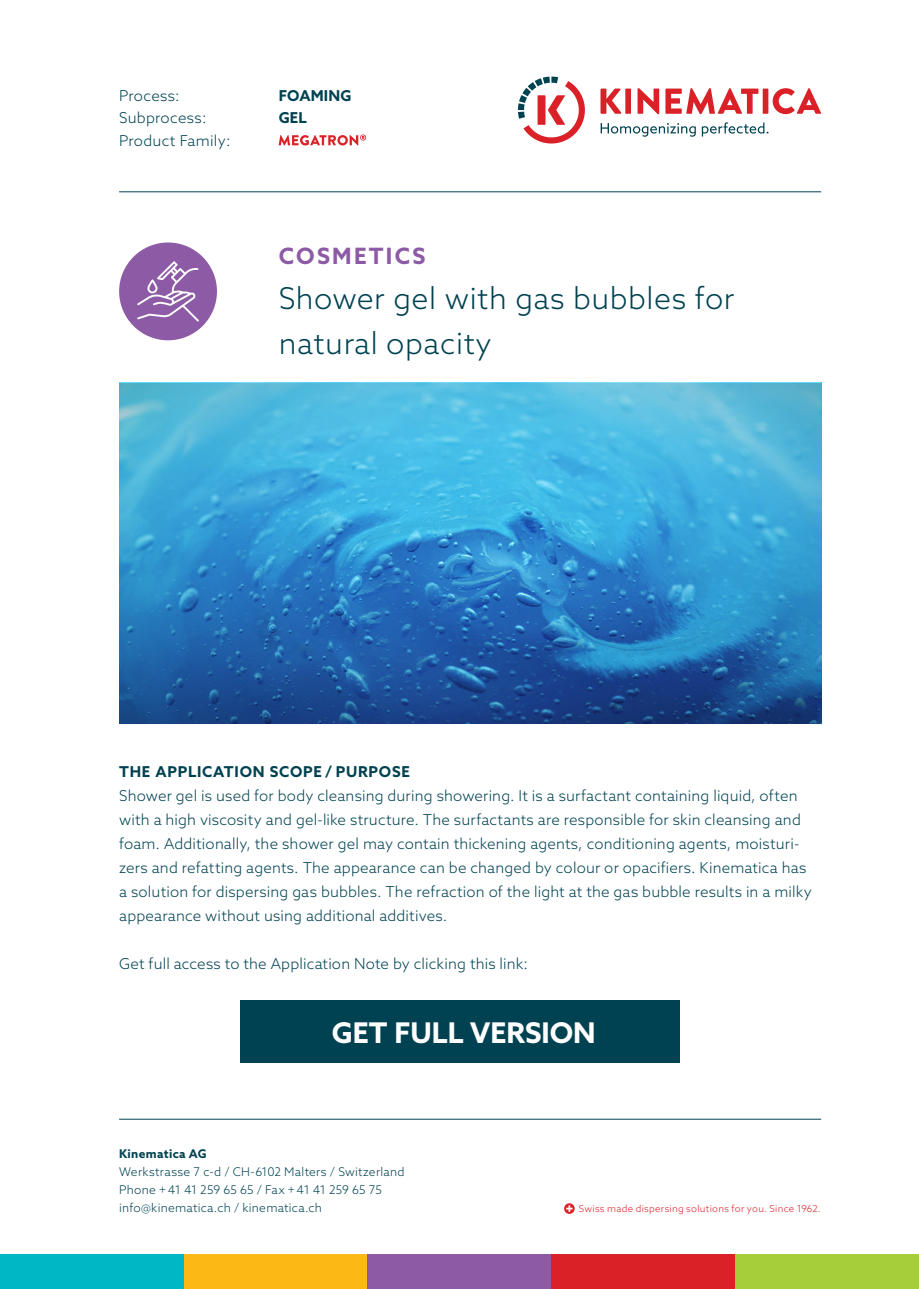
<style>
.page{position:relative;width:919px;height:1289px;background:#fff}
.page>*{position:absolute;margin:0;border:0;box-sizing:border-box;transform-origin:0 0}
.t1{font:300 30px/45px "Azo Sans";letter-spacing:.02em;color:#004251}
.t2{font:700 28.5px "Azo Sans";color:#fff}
.t3{font:700 22.5px "Azo Sans";letter-spacing:.1em;color:#8d5ba6}
.t4{font:300 15px/24px "Azo Sans";letter-spacing:.01em;color:#004251}
.t5{font:700 15px "Azo Sans";letter-spacing:.05em;color:#004251}
.t6{font:700 15px "Azo Sans";letter-spacing:.01em;color:#004251}
.t7{font:300 12px/18px "Azo Sans";letter-spacing:.02em;color:#004251}
.t8{font:700 12px "Azo Sans";letter-spacing:.025em;color:#004251}
.t9{font:300 9.6px "Azo Sans";letter-spacing:.03em;color:#da2128}
</style>
<div class="page">
<svg style="left:600px;top:89px;width:21px;height:25px"></svg>
<div style="left:625px;top:89px;width:6px;height:25px;background:#da2128"></div>
<svg style="left:637px;top:88px;width:22px;height:26px"></svg>
<svg style="left:665px;top:88px;width:93px;height:26px"></svg>
<div style="left:762px;top:89px;width:6px;height:25px;background:#da2128"></div>
<svg style="left:772px;top:88px;width:49px;height:26px"></svg>
<svg style="left:518px;top:77px;width:67px;height:66px"></svg>
<svg style="left:600px;top:123px;width:95px;height:14px"></svg>
<svg style="left:701px;top:122px;width:67px;height:14px"></svg>
<svg style="left:279px;top:134px;width:87px;height:11px"></svg>
<hr style="left:119px;top:191px;width:702px;height:1px;background:#004251">
<div style="left:184px;top:1254px;width:183px;height:34px;background:#fcb814"></div>
<div style="left:367px;top:1254px;width:184px;height:34px;background:#8d5ba6"></div>
<div style="left:551px;top:1254px;width:184px;height:34px;background:#da2128"></div>
<div style="left:735px;top:1254px;width:183px;height:34px;background:#a6ce39"></div>
<div style="left:0;top:1254px;width:184px;height:34px;background:#00b7c5"></div>
<hr style="left:119px;top:1118px;width:702px;height:1px;background:#004251">
<svg style="left:564px;top:1203px;width:10px;height:10px"></svg>
<svg style="left:566px;top:1205px;width:6px;height:6px"></svg>
<svg style="left:119px;top:383px;width:702px;height:340px;background:#358ec6"></svg>
<div style="left:240px;top:1000px;width:439px;height:62px;background:#004251"></div>
<div style="left:119px;top:242px;width:98px;height:98px;background:#8d5ba6;border-radius:50%"></div>
<svg style="left:137px;top:261px;width:62px;height:60px"></svg>
<p class="t4" style="left:119px;top:83px;width:62px">Process:</p>
<p class="t6" style="left:279px;top:86px;width:74px">FOAMING</p>
<p class="t4" style="left:119px;top:106px;width:89px">Subprocess:</p>
<p class="t5" style="left:279px;top:108px;width:30px">GEL</p>
<p class="t4" style="left:119px;top:128px;width:113px">Product Family:</p>
<h3 class="t3" style="left:279px;top:241px;width:148px">COSMETICS</h3>
<h1 class="t1" style="left:279px;top:276px;width:457px">Shower gel with gas bubbles for natural opacity</h1>
<p class="t5" style="left:119px;top:762px;width:292px">THE APPLICATION SCOPE / PURPOSE</p>
<p class="t4" style="left:119px;top:783px;width:694px">Shower gel is used for body cleansing during showering. It is a surfactant containing liquid, often with a high viscosity and gel-like structure. The surfactants are responsible for skin cleansing and foam. Additionally, the shower gel may contain thickening agents, conditioning agents, moisturi&shy;zers and refatting agents. The appearance can be changed by colour or opacifiers. Kinematica has a solution for dispersing gas bubbles. The refraction of the light at the gas bubble results in a milky appearance without using additional additives.</p>
<p class="t4" style="left:119px;top:951px;width:410px">Get full access to the Application Note by clicking this link:</p>
<h2 class="t2" style="left:332px;top:1013px;width:265px">GET FULL VERSION</h2>
<p class="t8" style="left:119px;top:1145px;width:89px">Kinematica AG</p>
<p class="t7" style="left:119px;top:1162px;width:287px">Werkstrasse 7 c-d / CH-6102 Malters / Switzerland<br>Phone +41 41 259 65 65 / Fax +41 41 259 65 75 info@kinematica.ch / kinematica.ch</p>
<p class="t9" style="left:579px;top:1202px;width:243px">Swiss made dispersing solutions for you. Since 1962.</p>
</div>
